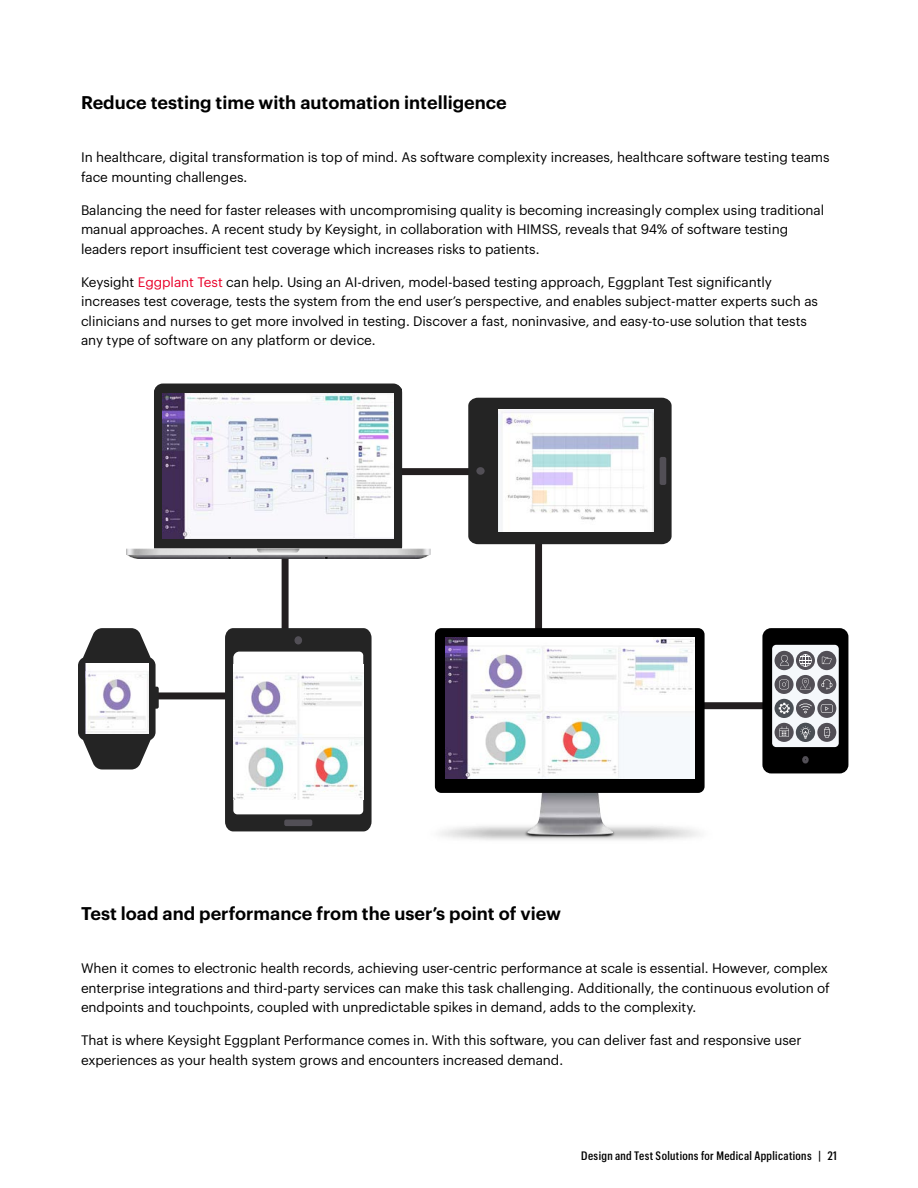
<style>
.page{position:relative;width:918px;height:1188px;background:#fff}
.page>*{position:absolute;margin:0;border:0;box-sizing:border-box;transform-origin:0 0}
.t1{font:600 18px "Graphik LC";color:#000}
.t2{font:13.5px/19.5px "Graphik LC";letter-spacing:-.005em;color:#000}
.t3{font:500 12px "Graphik Cond";letter-spacing:.03em;color:#000}
.s1{color:#e90029}
</style>
<div class="page">
<svg style="left:136px;top:465px;width:626px;height:248px"></svg>
<img style="left:440px;top:826px;width:260px;height:14px">
<img style="left:527px;top:793px;width:85px;height:43px">
<div style="left:435px;top:628px;width:270px;height:165px;background:#000;border-radius:6px"></div>
<img style="left:446px;top:637px;width:248px;height:141px">
<div style="left:154px;top:384px;width:248px;height:171px;background:#242424;border-radius:9px"></div>
<img style="left:126px;top:549px;width:304px;height:9px">
<img style="left:229px;top:557px;width:98px;height:1px">
<img style="left:256px;top:549px;width:44px;height:5px">
<img style="left:163px;top:394px;width:231px;height:144px">
<svg style="left:78px;top:628px;width:81px;height:142px"></svg>
<img style="left:85px;top:664px;width:63px;height:70px">
<svg style="left:225px;top:628px;width:147px;height:203px"></svg>
<img style="left:233px;top:665px;width:130px;height:134px">
<div style="left:468px;top:398px;width:204px;height:146px;background:#242424"></div>
<div style="left:660px;top:457px;width:6px;height:28px;background:#524f56;border-radius:2px"></div>
<img style="left:498px;top:410px;width:156px;height:122px">
<div style="left:762px;top:628px;width:86px;height:145px;background:#000;border-radius:9px"></div>
<div style="left:772px;top:645px;width:67px;height:102px;background:#f5f8fb;border-radius:4px"></div>
<div style="left:802px;top:756px;width:7px;height:7px;border:4px solid #524f56;border-radius:50%"></div>
<div style="left:817px;top:699px;width:19px;height:19px;background:#524f56;border-radius:50%"></div>
<svg style="left:821px;top:704px;width:12px;height:9px"></svg>
<div style="left:796px;top:699px;width:19px;height:19px;background:#524f56;border-radius:50%"></div>
<svg style="left:799px;top:703px;width:13px;height:10px"></svg>
<div style="left:817px;top:723px;width:19px;height:19px;background:#524f56;border-radius:50%"></div>
<svg style="left:824px;top:727px;width:6px;height:11px"></svg>
<svg style="left:796px;top:651px;width:19px;height:19px"></svg>
<svg style="left:799px;top:654px;width:13px;height:13px"></svg>
<div style="left:817px;top:675px;width:19px;height:19px;background:#524f56;border-radius:50%"></div>
<svg style="left:821px;top:679px;width:11px;height:10px"></svg>
<div style="left:796px;top:675px;width:19px;height:19px;background:#524f56;border-radius:50%"></div>
<svg style="left:800px;top:678px;width:11px;height:12px"></svg>
<svg style="left:775px;top:675px;width:19px;height:19px"></svg>
<svg style="left:779px;top:680px;width:10px;height:9px"></svg>
<div style="left:817px;top:651px;width:19px;height:19px;background:#524f56;border-radius:50%"></div>
<svg style="left:822px;top:657px;width:10px;height:7px"></svg>
<div style="left:796px;top:723px;width:19px;height:19px;background:#4a4f55;border-radius:50%"></div>
<svg style="left:800px;top:726px;width:11px;height:13px"></svg>
<div style="left:775px;top:699px;width:19px;height:19px;background:#4a4f55;border-radius:50%"></div>
<svg style="left:779px;top:703px;width:11px;height:11px"></svg>
<div style="left:775px;top:723px;width:19px;height:19px;background:#524f56;border-radius:50%"></div>
<svg style="left:779px;top:726px;width:10px;height:11px"></svg>
<div style="left:775px;top:651px;width:19px;height:19px;background:#524f56;border-radius:50%"></div>
<svg style="left:780px;top:655px;width:9px;height:11px"></svg>
<h1 class="t1" style="left:81px;top:89px;width:427px">Reduce testing time with automation intelligence</h1>
<p class="t2" style="left:81px;top:147px;width:750px">In healthcare, digital transformation is top of mind. As software complexity increases, healthcare software testing teams face mounting challenges.</p>
<p class="t2" style="left:81px;top:199px;width:745px">Balancing the need for faster releases with uncompromising quality is becoming increasingly complex using traditional manual approaches. A recent study by Keysight, in collaboration with HIMSS, reveals that 94% of software testing leaders report insufficient test coverage which increases risks to patients.</p>
<p class="t2" style="left:81px;top:271px;width:739px">Keysight <span class="s1">Eggplant Test</span> can help. Using an AI-driven, model-based testing approach, Eggplant Test significantly increases test coverage, tests the system from the end user’s perspective, and enables subject-matter experts such as clinicians and nurses to get more involved in testing. Discover a fast, noninvasive, and easy-to-use solution that tests any type of software on any platform or device.</p>
<h1 class="t1" style="left:81px;top:900px;width:482px">Test load and performance from the user’s point of view</h1>
<p class="t2" style="left:81px;top:958px;width:750px">When it comes to electronic health records, achieving user-centric performance at scale is essential. However, complex enterprise integrations and third-party services can make this task challenging. Additionally, the continuous evolution of endpoints and touchpoints, coupled with unpredictable spikes in demand, adds to the complexity.</p>
<p class="t2" style="left:81px;top:1029px;width:722px">That is where Keysight Eggplant Performance comes in. With this software, you can deliver fast and responsive user experiences as your health system grows and encounters increased demand.</p>
<p class="t3" style="left:581px;top:1147px;width:257px">Design and Test Solutions for Medical Applications | 21</p>
</div>
